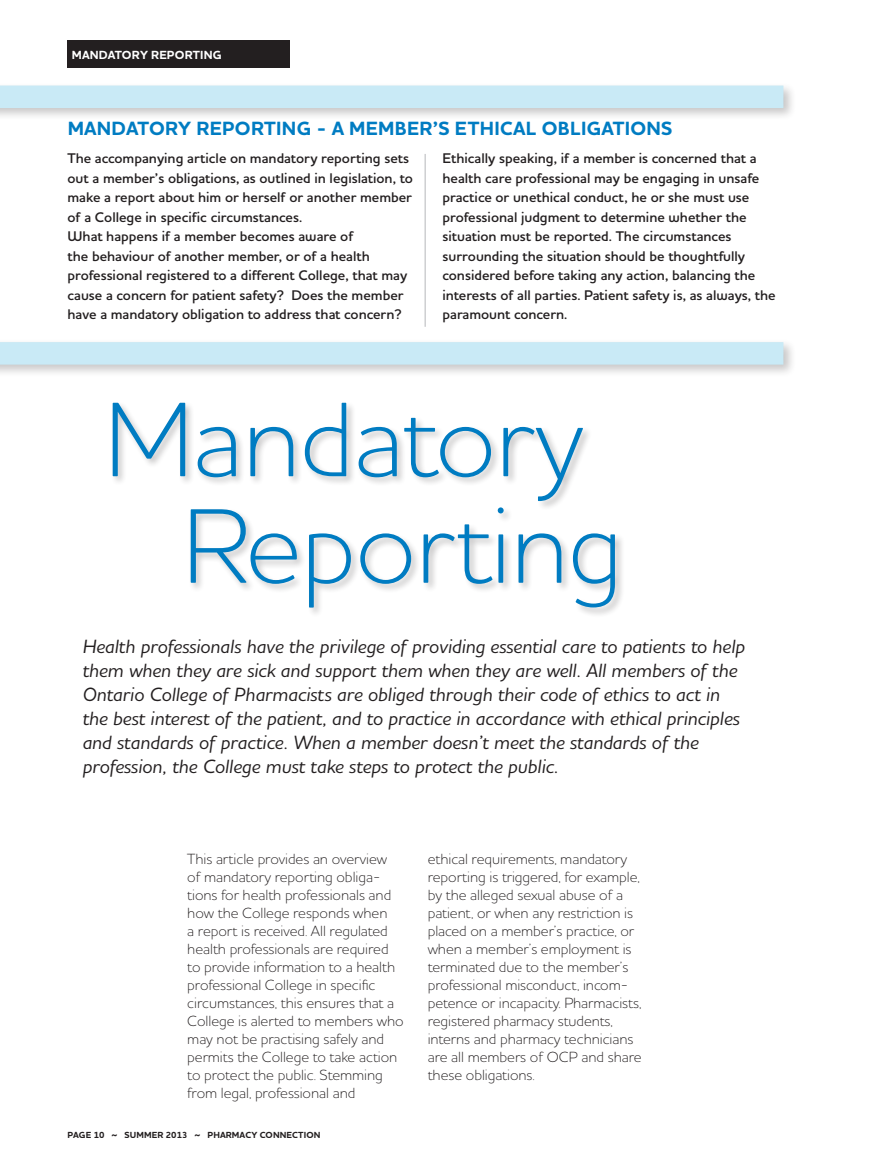
<style>
.page{position:relative;width:878px;height:1175px;background:#fff}
.page>*{position:absolute;margin:0;border:0;box-sizing:border-box;transform-origin:0 0}
.t1{font:300 107.85px/106.5px "Houschka Pro";letter-spacing:-.01em;color:#007cc2}
.t2{font:italic 500 19.5px/24px "Houschka Pro";color:#231f20}
.t3{font:700 19.5px "Houschka Pro";letter-spacing:.015em;color:#007cc2}
.t4{font:300 15px/18px "Houschka Pro";letter-spacing:-.005em;color:#231f20}
.t5{font:600 14.25px/19.5px "Houschka Pro";color:#231f20}
.t6{font:700 12px "Houschka Pro";letter-spacing:.015em;color:#fff}
.t7{font:700 9px "Houschka Pro";letter-spacing:.015em;color:#231f20}
</style>
<div class="page">
<div style="left:68px;top:40px;width:222px;height:28px;background:#231f20"></div>
<div style="left:110px;top:401px;width:515px;height:216px;background:#231f20;opacity:.25"></div>
<div style="left:0;top:82px;width:796px;height:39px;background:#231f20;opacity:.25"></div>
<div style="left:0;top:86px;width:783px;height:22px;background:#c9eaf6"></div>
<div style="left:0;top:339px;width:796px;height:38px;background:#231f20;opacity:.25"></div>
<div style="left:0;top:342px;width:783px;height:22px;background:#c9eaf6"></div>
<hr style="left:424px;top:154px;width:1px;height:173px;background:#bebfc2">
<p class="t6" style="left:72px;top:47px;width:151px">MANDATORY REPORTING</p>
<h2 class="t3" style="left:68px;top:116px;width:606px">MANDATORY REPORTING - A MEMBER’S ETHICAL OBLIGATIONS</h2>
<p class="t5" style="left:68px;top:149px;width:347px">The accompanying article on mandatory reporting sets out a member’s obligations, as outlined in legislation, to make a report about him or herself or another member of a College in specific circumstances.<br>What happens if a member becomes aware of<br>the behaviour of another member, or of a health professional registered to a different College, that may cause a concern for patient safety? Does the member have a mandatory obligation to address that concern?</p>
<p class="t5" style="left:442px;top:149px;width:335px">Ethically speaking, if a member is concerned that a health care professional may be engaging in unsafe practice or unethical conduct, he or she must use professional judgment to determine whether the situation must be reported. The circumstances surrounding the situation should be thoughtfully considered before taking any action, balancing the interests of all parties. Patient safety is, as always, the paramount concern.</p>
<h1 class="t1" style="left:182px;top:384px;width:442px;text-indent:-78px">Mandatory<br>Reporting</h1>
<p class="t2" style="left:83px;top:634px;width:664px">Health professionals have the privilege of providing essential care to patients to help them when they are sick and support them when they are well. All members of the Ontario College of Pharmacists are obliged through their code of ethics to act in the best interest of the patient, and to practice in accordance with ethical principles and standards of practice. When a member doesn’t meet the standards of the profession, the College must take steps to protect the public.</p>
<p class="t4" style="left:187px;top:850px;width:218px">This article provides an overview of mandatory reporting obliga&shy;tions for health professionals and how the College responds when<br>a report is received. All regulated health professionals are required to provide information to a health professional College in specific circumstances, this ensures that a College is alerted to members who may not be practising safely and permits the College to take action to protect the public. Stemming from legal, professional and</p>
<p class="t4" style="left:428px;top:850px;width:215px">ethical requirements, mandatory reporting is triggered, for example, by the alleged sexual abuse of a patient, or when any restriction is placed on a member’s practice, or when a member’s employment is terminated due to the member’s professional misconduct, incom&shy;petence or incapacity. Pharmacists, registered pharmacy students, interns and pharmacy technicians are all members of OCP and share these obligations.</p>
<p class="t7" style="left:68px;top:1129px;width:254px">PAGE 10 ~ SUMMER 2013 ~ PHARMACY CONNECTION</p>
</div>
